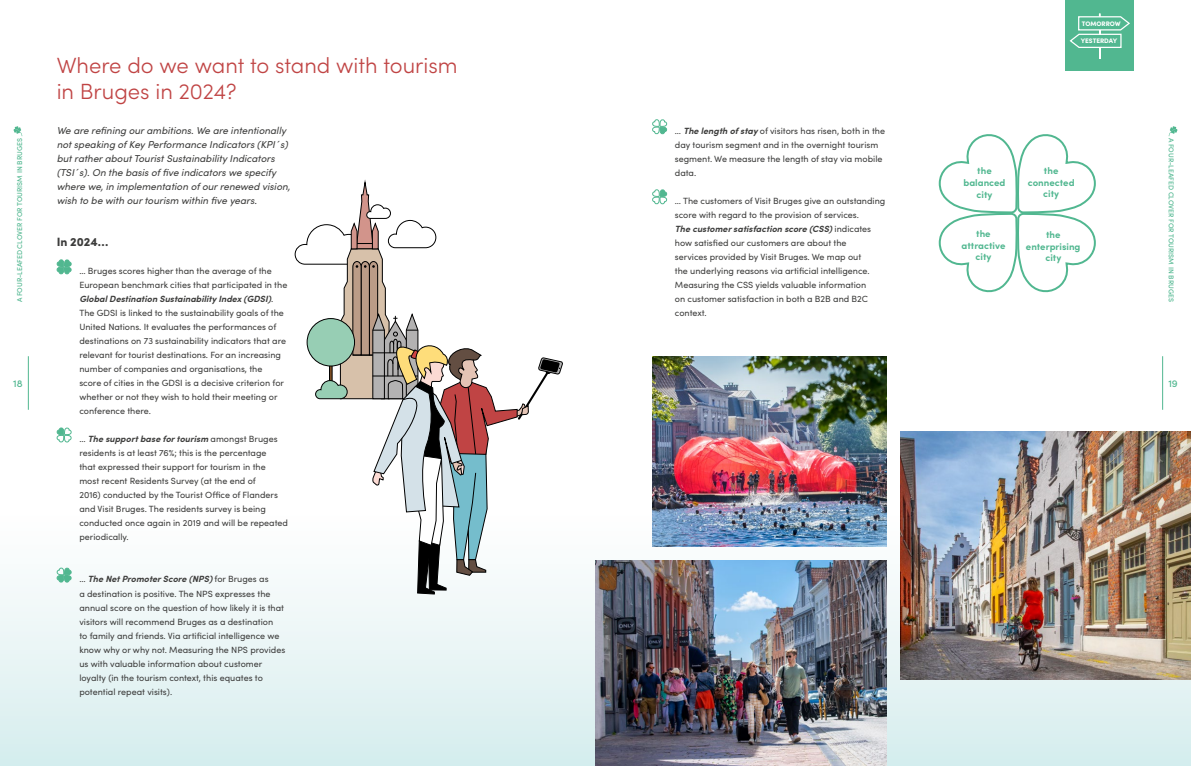
<style>
.page{position:relative;width:1191px;height:766px;background:#fff}
.page>*{position:absolute;margin:0;border:0;box-sizing:border-box;transform-origin:0 0}
.t1{font:300 22px/26.4px "Sofia Pro";color:#c04444}
.t2{font:900 12px "Sofia Pro";color:#3c3c3b}
.t3{font:italic 10px/14px "Sofia Pro";color:#3c3c3b}
.t4{font:500 10px "Sofia Pro";color:#51b790}
.t5{font:700 9.6px/11.5px "Sofia Pro";color:#51b790;text-align:center}
.t6{font:9px/14px "Sofia Pro";color:#3c3c3b}
.t7{font:500 7px "Sofia Pro";color:#51b790}
.t8{font:900 6.5px "Sofia Pro";letter-spacing:-.005em;color:#fff}
.s1{font-weight:700;font-style:italic}
</style>
<div class="page">
<svg style="left:13px;top:126px;width:9px;height:10px"></svg>
<hr style="left:28px;top:356px;width:1px;height:53px;background:#51b790">
<hr style="left:1162px;top:356px;width:1px;height:53px;background:#51b790">
<svg style="left:1168px;top:126px;width:9px;height:10px"></svg>
<div style="left:0;top:512px;width:1191px;height:253px;background:linear-gradient(to bottom,#fefdfe,#d6edee)"></div>
<svg style="left:56px;top:259px;width:16px;height:16px"></svg>
<svg style="left:56px;top:427px;width:16px;height:16px"></svg>
<svg style="left:56px;top:566px;width:16px;height:17px"></svg>
<svg style="left:652px;top:119px;width:15px;height:16px"></svg>
<svg style="left:652px;top:189px;width:15px;height:16px"></svg>
<div style="left:1065px;top:0;width:69px;height:71px;background:#51b790"></div>
<svg style="left:1069px;top:13px;width:61px;height:46px"></svg>
<svg style="left:294px;top:179px;width:269px;height:415px"></svg>
<div style="left:307px;top:318px;width:47px;height:48px;background:#97ceb4;border-radius:50%"></div>
<div style="left:307px;top:318px;width:48px;height:48px;border:1px solid #000;border-radius:50%"></div>
<img style="left:900px;top:431px;width:291px;height:248px">
<img style="left:652px;top:356px;width:234px;height:190px">
<img style="left:595px;top:560px;width:291px;height:205px">
<svg style="left:938px;top:134px;width:158px;height:159px"></svg>
<p class="t7" style="left:15px;top:302px;width:166px;rotate:-90deg">A FOUR-LEAFED CLOVER FOR TOURISM IN BRUGES</p>
<p class="t4" style="left:13px;top:375px;width:11px">18</p>
<h1 class="t1" style="left:57px;top:51px;width:402px">Where do we want to stand with tourism in Bruges in 2024?</h1>
<p class="t3" style="left:57px;top:123px;width:231px">We are refining our ambitions. We are intentionally</p>
<p class="t3" style="left:57px;top:137px;width:235px">not speaking of Key Performance Indicators (KPI´s) but rather about Tourist Sustainability Indicators (TSI´s). On the basis of five indicators we specify where we, in implementation of our renewed vision, wish to be with our tourism within five years.</p>
<h2 class="t2" style="left:57px;top:232px;width:53px">In 2024…</h2>
<p class="t6" style="left:79px;top:263px;width:209px">… Bruges scores higher than the average of the European benchmark cities that participated in the <span class="s1">Global Destination Sustainability Index (GDSI)</span>.<br>The GDSI is linked to the sustainability goals of the United Nations. It evaluates the performances of destinations on 73 sustainability indicators that are relevant for tourist destinations. For an increasing number of companies and organisations, the<br>score of cities in the GDSI is a decisive criterion for whether or not they wish to hold their meeting or conference there.</p>
<p class="t6" style="left:79px;top:431px;width:210px">… <span class="s1">The support base for tourism</span> amongst Bruges residents is at least 76%; this is the percentage<br>that expressed their support for tourism in the<br>most recent Residents Survey (at the end of<br>2016) conducted by the Tourist Office of Flanders and Visit Bruges. The residents survey is being conducted once again in 2019 and will be repeated periodically.</p>
<p class="t6" style="left:79px;top:571px;width:207px">… <span class="s1">The Net Promoter Score (NPS)</span> for Bruges as<br>a destination is positive. The NPS expresses the annual score on the question of how likely it is that visitors will recommend Bruges as a destination<br>to family and friends. Via artificial intelligence we know why or why not. Measuring the NPS provides us with valuable information about customer loyalty (in the tourism context, this equates to potential repeat visits).</p>
<p class="t6" style="left:675px;top:123px;width:212px">… <span class="s1">The length of stay</span> of visitors has risen, both in the day tourism segment and in the overnight tourism segment. We measure the length of stay via mobile data.</p>
<p class="t6" style="left:675px;top:193px;width:212px">… The customers of Visit Bruges give an outstanding score with regard to the provision of services.<br><span class="s1">The customer satisfaction score (CSS)</span> indicates how satisfied our customers are about the<br>services provided by Visit Bruges. We map out<br>the underlying reasons via artificial intelligence.<br>Measuring the CSS yields valuable information<br>on customer satisfaction in both a B2B and B2C context.</p>
<p class="t8" style="left:1081px;top:18px;width:40px">TOMORROW</p>
<p class="t8" style="left:1080px;top:36px;width:38px">YESTERDAY</p>
<p class="t5" style="left:963px;top:164px;width:44px">the balanced city</p>
<p class="t5" style="left:961px;top:227px;width:45px">the attractive city</p>
<p class="t5" style="left:1027px;top:164px;width:48px">the connected city</p>
<p class="t5" style="left:1026px;top:228px;width:56px">the enterprising city</p>
<p class="t7" style="left:1176px;top:138px;width:166px;rotate:90deg">A FOUR-LEAFED CLOVER FOR TOURISM IN BRUGES</p>
<p class="t4" style="left:1168px;top:375px;width:11px">19</p>
</div>
